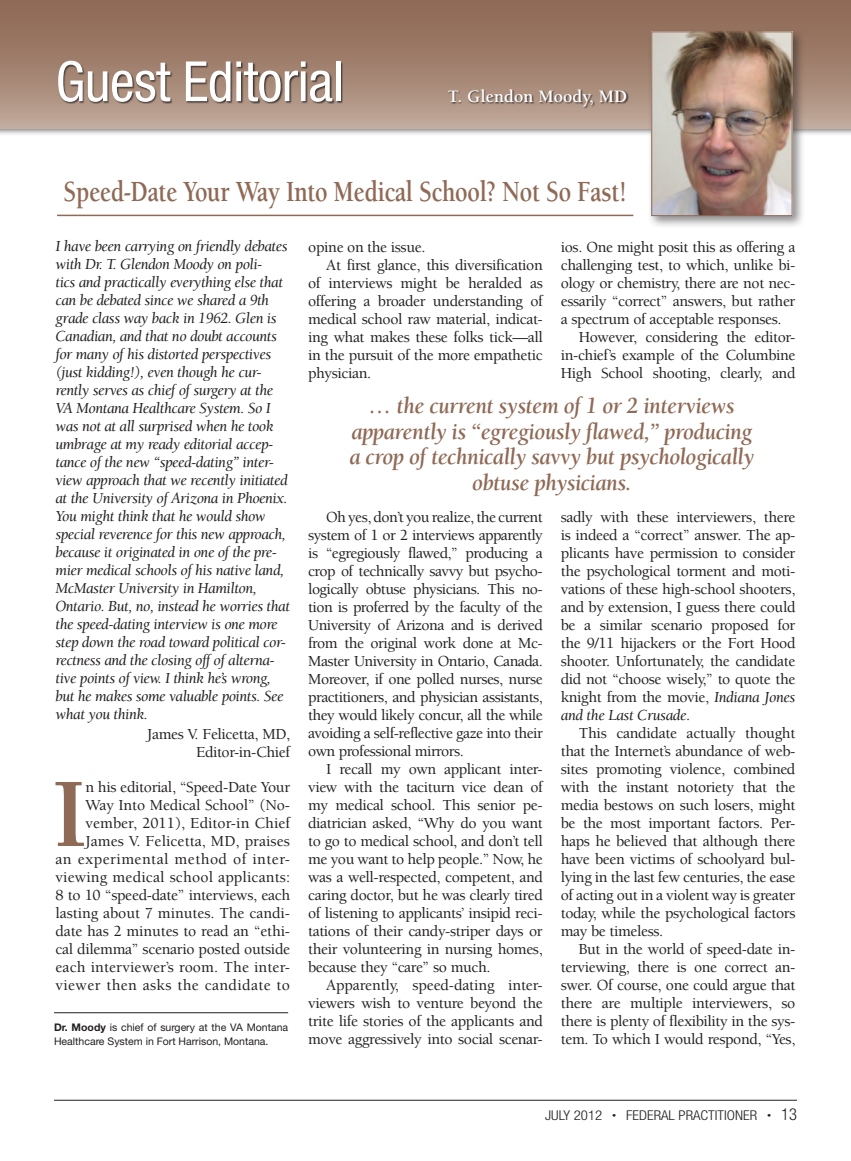
<style>
.page{position:relative;width:851px;height:1161px;background:#fff}
.page>*{position:absolute;margin:0;border:0;box-sizing:border-box;transform-origin:0 0}
.Drop_cap_Para{font:700 100.8px "Berkeley Std";color:#8f6a56}
.t1{font:condensed 55.5px "Helvetica Neue LT Std";letter-spacing:-.01em;color:#fff}
.EDIT_H1{font:700 30px "Berkeley Std";letter-spacing:-.01em;color:#8f6a56;scale:.8 1}
.callout{font:italic 700 23.7px/25.5px "Berkeley Std";letter-spacing:-.02em;color:#8f6a56;text-align:center;scale:.95 1}
.Author{font:700 18px "Berkeley Std";color:#fff}
.t1-2{font:500 15.75px/18px "Berkeley Std";letter-spacing:-.025em;color:#231f20;text-align:justify}
.opening_statement{font:italic 15.75px/18px "Berkeley Std";letter-spacing:-.03em;color:#231f20}
.Drop_cap_Para-2{font:500 15.75px/18px "Berkeley Std";letter-spacing:-.005em;color:#231f20;text-align:right}
.t2{font:500 15.75px "Berkeley Std";letter-spacing:-.025em;color:#231f20}
.None-2{font:300 condensed 13.5px "Helvetica Neue LT Std";color:#231f20;scale:1.1 1}
.bio{font:10.5px/13.5px "Helvetica Neue LT Std";color:#231f20}
.s1{font-weight:700}
.s2{font-weight:400;font-style:italic}
.s3{font-size:7.5px}
.s4{font-size:16.5px}
</style>
<div class="page">
<hr style="left:54px;top:1100px;width:742px;height:1px;background:#231f20">
<div style="left:0;top:0;width:850px;height:136px;background:#231f20;opacity:.75"></div>
<div style="left:0;top:0;width:850px;height:128px;background:linear-gradient(to bottom,#89634e,#bca495)"></div>
<div style="left:58px;top:61px;width:285px;height:43px;background:#231f20;opacity:.75"></div>
<div style="left:448px;top:89px;width:181px;height:20px;background:#231f20;opacity:.75"></div>
<div style="left:647px;top:28px;width:158px;height:201px;background:#231f20;opacity:.51"></div>
<img style="left:653px;top:34px;width:137px;height:180px">
<div style="left:651px;top:32px;width:141px;height:184px;border:1px solid #8f6a56"></div>
<hr style="left:57px;top:215px;width:576px;height:1px;background:#8f6a56">
<hr style="left:54px;top:1012px;width:234px;height:1px;background:#231f20">
<p class="t1" style="left:56px;top:49px;width:290px">Guest Editorial</p>
<p class="Author" style="left:448px;top:87px;width:181px">T. Glendon Moody, MD</p>
<p class="EDIT_H1" style="left:64px;top:176px;width:705px">Speed-Date Your Way Into Medical School? Not So Fast!</p>
<p class="opening_statement" style="left:56px;top:237px;width:236px">I have been carrying on friendly debates with Dr. T. Glendon Moody on poli-<br>tics and practically everything else that can be debated since we shared a 9th grade class way back in 1962. Glen is Canadian, and that no doubt accounts for many of his distorted perspectives (just kidding!), even though he cur&shy;rently serves as chief of surgery at the VA Montana Healthcare System. So I was not at all surprised when he took umbrage at my ready editorial accep&shy;tance of the new “speed-dating” inter&shy;view approach that we recently initiated at the University of Arizona in Phoenix.<br>You might think that he would show special reverence for this new approach, because it originated in one of the pre&shy;mier medical schools of his native land, McMaster University in Hamilton, Ontario. But, no, instead he worries that the speed-dating interview is one more step down the road toward political cor&shy;rectness and the closing off of alterna&shy;tive points of view. I think he’s wrong, but he makes some valuable points. See what you think.</p>
<p class="t2" style="left:147px;top:725px;width:144px">James V. Felicetta, MD,</p>
<p class="t2" style="left:196px;top:743px;width:96px">Editor-in-Chief</p>
<p class="Drop_cap_Para" style="left:52px;top:761px;width:37px">I</p>
<p class="Drop_cap_Para-2" style="left:56px;top:778px;width:236px">n his editorial, “Speed-Date Your Way Into Medical School” (No&shy;vember, 2011), Editor-in Chief James V. Felicetta, MD, praises<br>an experimental method of inter&shy;viewing medical school applicants:<br>8 to 10 “speed-date” interviews, each lasting about 7 minutes. The candi&shy;date has 2 minutes to read an “ethi&shy;cal dilemma” scenario posted outside each interviewer’s room. The inter&shy;viewer then asks the candidate to</p>
<p class="bio" style="left:54px;top:1020px;width:236px"><span class="s1">Dr. Moody</span> is chief of surgery at the VA Montana<br>Healthcare System in Fort Harrison, Montana.</p>
<p class="Drop_cap_Para-2" style="left:308px;top:238px;width:119px">opine on the issue.</p>
<p class="t1-2" style="left:308px;top:256px;width:236px;text-indent:18px">At first glance, this diversification of interviews might be heralded as offering a broader understanding of medical school raw material, indicat&shy;ing what makes these folks tick—all in the pursuit of the more empathetic physician.</p>
<p class="t1-2" style="left:561px;top:238px;width:236px">ios. One might posit this as offering a challenging test, to which, unlike bi&shy;ology or chemistry, there are not nec&shy;essarily “correct” answers, but rather a spectrum of acceptable responses.</p>
<p class="t1-2" style="left:561px;top:328px;width:236px;text-indent:18px">However, considering the editor&shy;in-chief’s example of the Columbine High School shooting, clearly, and</p>
<p class="callout" style="left:349px;top:393px;width:427px">… the current system of 1 or 2 interviews apparently is “egregiously flawed,” producing a crop of technically savvy but psychologically obtuse physicians.</p>
<p class="t1-2" style="left:308px;top:508px;width:236px;text-indent:18px">Oh yes, don’t you realize, the current system of 1 or 2 interviews apparently is “egregiously flawed,” producing a crop of technically savvy but psycho&shy;logically obtuse physicians. This no&shy;tion is proferred by the faculty of the University of Arizona and is derived from the original work done at Mc-Master University in Ontario, Canada.<br>Moreover, if one polled nurses, nurse practitioners, and physician assistants, they would likely concur, all the while avoiding a self-reflective gaze into their own professional mirrors.</p>
<p class="t1-2" style="left:308px;top:760px;width:236px;text-indent:18px">I recall my own applicant inter&shy;view with the taciturn vice dean of my medical school. This senior pe&shy;diatrician asked, “Why do you want to go to medical school, and don’t tell me you want to help people.” Now, he was a well-respected, competent, and caring doctor, but he was clearly tired of listening to applicants’ insipid reci&shy;tations of their candy-striper days or their volunteering in nursing homes, because they “care” so much.</p>
<p class="t1-2" style="left:308px;top:976px;width:236px;text-indent:18px">Apparently, speed-dating inter&shy;viewers wish to venture beyond the trite life stories of the applicants and move aggressively into social scenar-</p>
<p class="t1-2" style="left:561px;top:508px;width:236px">sadly with these interviewers, there is indeed a “correct” answer. The ap&shy;plicants have permission to consider the psychological torment and moti&shy;vations of these high-school shooters, and by extension, I guess there could be a similar scenario proposed for the 9/11 hijackers or the Fort Hood shooter. Unfortunately, the candidate did not “choose wisely,” to quote the knight from the movie, <span class="s2">Indiana Jones and the Last Crusade</span>.</p>
<p class="t1-2" style="left:560px;top:724px;width:236px;text-indent:18px">This candidate actually thought that the Internet’s abundance of web&shy;sites promoting violence, combined with the instant notoriety that the media bestows on such losers, might be the most important factors. Per&shy;haps he believed that although there have been victims of schoolyard bul&shy;lying in the last few centuries, the ease of acting out in a violent way is greater today, while the psychological factors may be timeless.</p>
<p class="t1-2" style="left:560px;top:940px;width:236px;text-indent:18px">But in the world of speed-date in&shy;terviewing, there is one correct an&shy;swer. Of course, one could argue that there are multiple interviewers, so there is plenty of flexibility in the sys&shy;tem. To which I would respond, “Yes,</p>
<p class="None-2" style="left:545px;top:1107px;width:230px">JULY 2012 <span class="s3">•</span> FEDERAL PRACTITIONER <span class="s3">•</span> <span class="s4">13</span></p>
</div>
